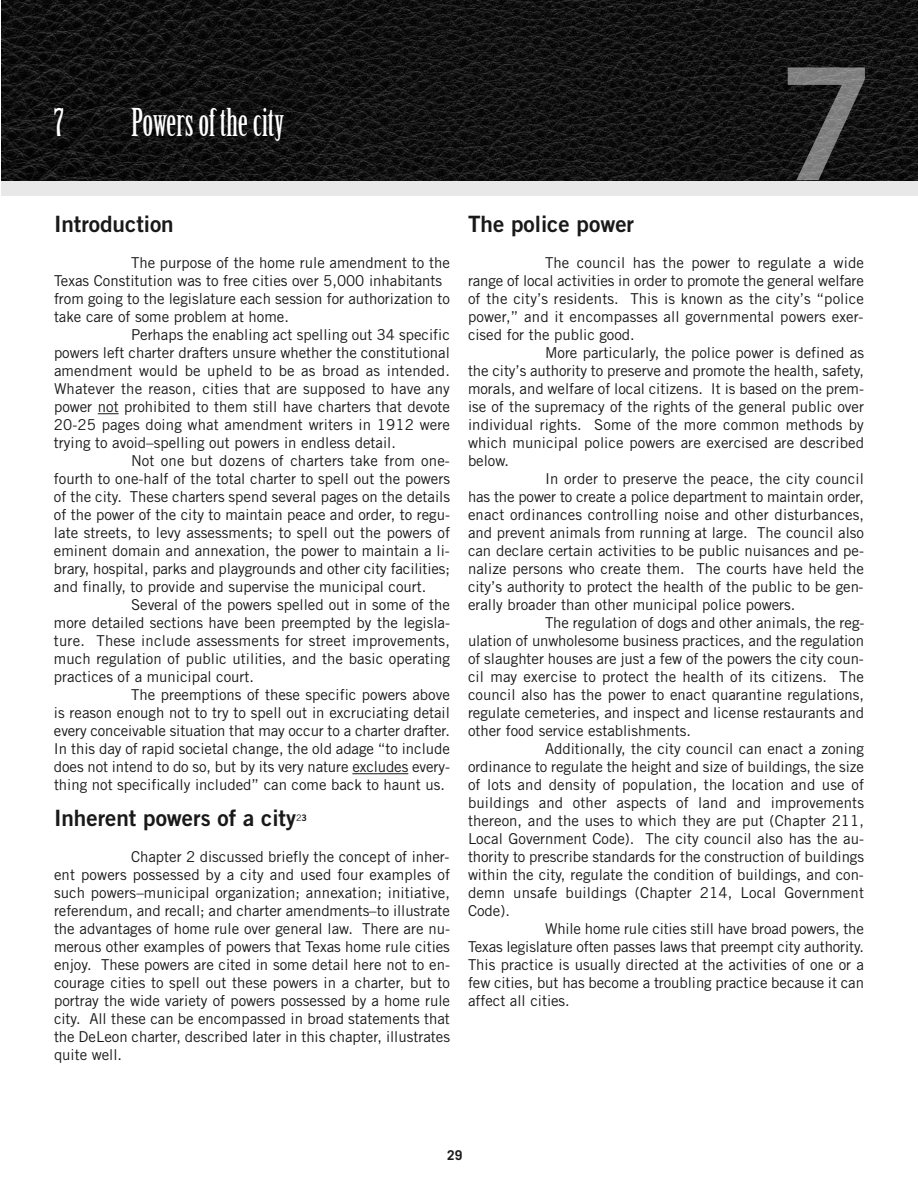
<style>
.page{position:relative;width:918px;height:1188px;background:#fff}
.page>*{position:absolute;margin:0;border:0;box-sizing:border-box;transform-origin:0 0}
.t1{font:37.5px "Birch Std";color:#fff}
.t2{font:22.5px "Trade Gothic Bold Two";color:#191919}
.t3{font:15px/18px "Trade Gothic";color:#191919;text-align:justify}
.t4{font:700 13.5px "Trade Gothic";color:#191919}
.t5{font:9px "Trade Gothic";color:#191919}
.s1{font-family:"Trade Gothic Bold Two"}
</style>
<div class="page">
<img style="left:1px;top:0;width:917px;height:181px">
<svg style="left:98px;top:413px;width:21px;height:1px"></svg>
<hr style="left:352px;top:773px;width:56px;height:1px;background:#191919">
<div style="left:1px;top:181px;width:917px;height:14px;background:#e8e8e8"></div>
<img style="left:788px;top:67px;width:77px;height:113px">
<h1 class="t1" style="left:54px;top:108px;width:11px">7</h1>
<h1 class="t1" style="left:131px;top:108px;width:155px">Powers of the city</h1>
<h2 class="t2" style="left:54px;top:216px;width:121px">Introduction</h2>
<p class="t3" style="left:131px;top:255px;width:320px">The purpose of the home rule amendment to the</p>
<p class="t3" style="left:54px;top:273px;width:390px">Texas Constitution was to free cities over 5,000 inhabitants</p>
<p class="t3" style="left:54px;top:291px;width:397px">from going to the legislature each session for authorization to</p>
<p class="t3" style="left:54px;top:309px;width:237px">take care of some problem at home.</p>
<p class="t3" style="left:131px;top:327px;width:320px">Perhaps the enabling act spelling out 34 specific</p>
<p class="t3" style="left:54px;top:345px;width:397px">powers left charter drafters unsure whether the constitutional</p>
<p class="t3" style="left:54px;top:363px;width:398px">amendment would be upheld to be as broad as intended.</p>
<p class="t3" style="left:54px;top:381px;width:397px">Whatever the reason, cities that are supposed to have any</p>
<p class="t3" style="left:54px;top:399px;width:398px">power not prohibited to them still have charters that devote</p>
<p class="t3" style="left:54px;top:417px;width:397px">20-25 pages doing what amendment writers in 1912 were</p>
<p class="t3" style="left:54px;top:435px;width:343px">trying to avoid–spelling out powers in endless detail.</p>
<p class="t3" style="left:131px;top:453px;width:320px">Not one but dozens of charters take from one-</p>
<p class="t3" style="left:54px;top:471px;width:398px">fourth to one-half of the total charter to spell out the powers</p>
<p class="t3" style="left:54px;top:489px;width:398px">of the city. These charters spend several pages on the details</p>
<p class="t3" style="left:54px;top:507px;width:398px">of the power of the city to maintain peace and order, to regu-</p>
<p class="t3" style="left:54px;top:525px;width:398px">late streets, to levy assessments; to spell out the powers of</p>
<p class="t3" style="left:54px;top:543px;width:397px">eminent domain and annexation, the power to maintain a li-</p>
<p class="t3" style="left:54px;top:561px;width:398px">brary, hospital, parks and playgrounds and other city facilities;</p>
<p class="t3" style="left:54px;top:579px;width:374px">and finally, to provide and supervise the municipal court.</p>
<p class="t3" style="left:131px;top:597px;width:320px">Several of the powers spelled out in some of the</p>
<p class="t3" style="left:54px;top:615px;width:398px">more detailed sections have been preempted by the legisla-</p>
<p class="t3" style="left:54px;top:633px;width:398px">ture. These include assessments for street improvements,</p>
<p class="t3" style="left:54px;top:651px;width:398px">much regulation of public utilities, and the basic operating</p>
<p class="t3" style="left:54px;top:669px;width:202px">practices of a municipal court.</p>
<p class="t3" style="left:131px;top:687px;width:320px">The preemptions of these specific powers above</p>
<p class="t3" style="left:54px;top:705px;width:397px">is reason enough not to try to spell out in excruciating detail</p>
<p class="t3" style="left:54px;top:723px;width:398px">every conceivable situation that may occur to a charter drafter.</p>
<p class="t3" style="left:54px;top:741px;width:397px">In this day of rapid societal change, the old adage “to include</p>
<p class="t3" style="left:54px;top:759px;width:398px">does not intend to do so, but by its very nature excludes every-</p>
<p class="t3" style="left:54px;top:777px;width:393px">thing not specifically included” can come back to haunt us.</p>
<h2 class="t2" style="left:54px;top:810px;width:244px">Inherent powers of a city</h2>
<p class="t5" style="left:296px;top:815px;width:12px">2<span class="s1">3</span></p>
<p class="t3" style="left:54px;top:849px;width:398px;text-indent:77px">Chapter 2 discussed briefly the concept of inher&shy;ent powers possessed by a city and used four examples of such powers–municipal organization; annexation; initiative, referendum, and recall; and charter amendments–to illustrate the advantages of home rule over general law. There are nu&shy;merous other examples of powers that Texas home rule cities enjoy. These powers are cited in some detail here not to en&shy;courage cities to spell out these powers in a charter, but to portray the wide variety of powers possessed by a home rule city. All these can be encompassed in broad statements that the DeLeon charter, described later in this chapter, illustrates quite well.</p>
<h2 class="t2" style="left:468px;top:216px;width:168px">The police power</h2>
<p class="t3" style="left:545px;top:255px;width:320px">The council has the power to regulate a wide</p>
<p class="t3" style="left:468px;top:273px;width:398px">range of local activities in order to promote the general welfare</p>
<p class="t3" style="left:468px;top:291px;width:398px">of the city’s residents. This is known as the city’s “police</p>
<p class="t3" style="left:468px;top:309px;width:397px">power,” and it encompasses all governmental powers exer-</p>
<p class="t3" style="left:468px;top:327px;width:168px">cised for the public good.</p>
<p class="t3" style="left:545px;top:345px;width:320px">More particularly, the police power is defined as</p>
<p class="t3" style="left:468px;top:363px;width:397px">the city’s authority to preserve and promote the health, safety,</p>
<p class="t3" style="left:468px;top:381px;width:398px">morals, and welfare of local citizens. It is based on the prem-</p>
<p class="t3" style="left:468px;top:399px;width:398px">ise of the supremacy of the rights of the general public over</p>
<p class="t3" style="left:468px;top:417px;width:397px">individual rights. Some of the more common methods by</p>
<p class="t3" style="left:468px;top:435px;width:398px">which municipal police powers are exercised are described</p>
<p class="t3" style="left:468px;top:453px;width:43px">below.</p>
<p class="t3" style="left:545px;top:471px;width:321px">In order to preserve the peace, the city council</p>
<p class="t3" style="left:468px;top:489px;width:398px">has the power to create a police department to maintain order,</p>
<p class="t3" style="left:468px;top:507px;width:398px">enact ordinances controlling noise and other disturbances,</p>
<p class="t3" style="left:468px;top:525px;width:398px">and prevent animals from running at large. The council also</p>
<p class="t3" style="left:468px;top:543px;width:398px">can declare certain activities to be public nuisances and pe-</p>
<p class="t3" style="left:468px;top:561px;width:398px">nalize persons who create them. The courts have held the</p>
<p class="t3" style="left:468px;top:579px;width:397px">city’s authority to protect the health of the public to be gen-</p>
<p class="t3" style="left:468px;top:597px;width:329px">erally broader than other municipal police powers.</p>
<p class="t3" style="left:545px;top:615px;width:321px">The regulation of dogs and other animals, the reg-</p>
<p class="t3" style="left:468px;top:633px;width:398px">ulation of unwholesome business practices, and the regulation</p>
<p class="t3" style="left:468px;top:651px;width:397px">of slaughter houses are just a few of the powers the city coun-</p>
<p class="t3" style="left:468px;top:669px;width:398px">cil may exercise to protect the health of its citizens. The</p>
<p class="t3" style="left:468px;top:687px;width:398px">council also has the power to enact quarantine regulations,</p>
<p class="t3" style="left:468px;top:705px;width:398px">regulate cemeteries, and inspect and license restaurants and</p>
<p class="t3" style="left:468px;top:723px;width:225px">other food service establishments.</p>
<p class="t3" style="left:545px;top:741px;width:320px">Additionally, the city council can enact a zoning</p>
<p class="t3" style="left:468px;top:759px;width:397px">ordinance to regulate the height and size of buildings, the size</p>
<p class="t3" style="left:468px;top:777px;width:397px">of lots and density of population, the location and use of</p>
<p class="t3" style="left:468px;top:795px;width:398px">buildings and other aspects of land and improvements</p>
<p class="t3" style="left:468px;top:813px;width:398px">thereon, and the uses to which they are put (Chapter 211,</p>
<p class="t3" style="left:468px;top:831px;width:398px">Local Government Code). The city council also has the au-</p>
<p class="t3" style="left:468px;top:849px;width:398px">thority to prescribe standards for the construction of buildings</p>
<p class="t3" style="left:468px;top:867px;width:397px">within the city, regulate the condition of buildings, and con-</p>
<p class="t3" style="left:468px;top:885px;width:398px">demn unsafe buildings (Chapter 214, Local Government</p>
<p class="t3" style="left:468px;top:903px;width:44px">Code).</p>
<p class="t3" style="left:545px;top:921px;width:320px">While home rule cities still have broad powers, the</p>
<p class="t3" style="left:468px;top:939px;width:398px">Texas legislature often passes laws that preempt city authority.</p>
<p class="t3" style="left:468px;top:957px;width:398px">This practice is usually directed at the activities of one or a</p>
<p class="t3" style="left:468px;top:975px;width:398px">few cities, but has become a troubling practice because it can</p>
<p class="t3" style="left:468px;top:993px;width:103px">affect all cities.</p>
<p class="t4" style="left:447px;top:1150px;width:16px">29</p>
</div>
